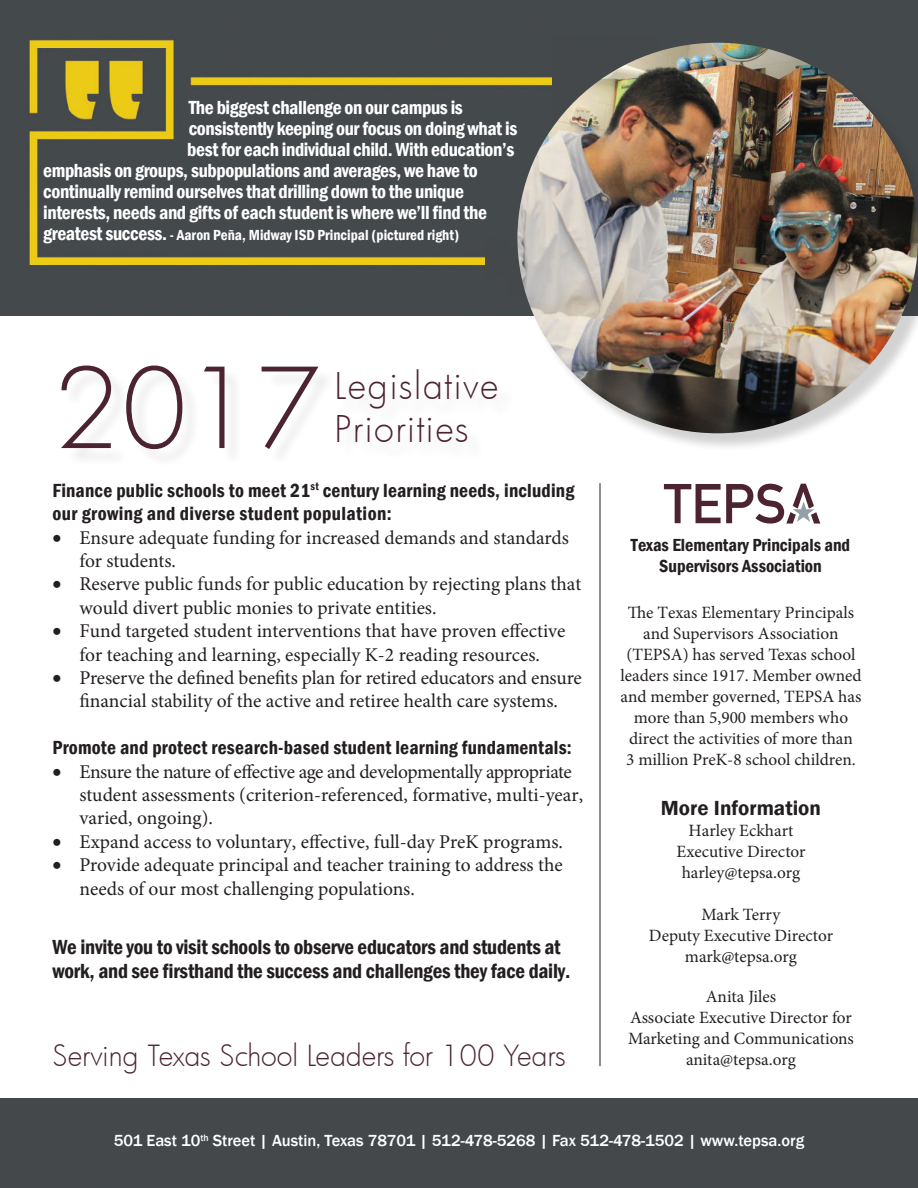
<style>
.page{position:relative;width:918px;height:1188px;background:#fff}
.page>*{position:absolute;margin:0;border:0;box-sizing:border-box;transform-origin:0 0}
.t1{font:300 108px "Futura";color:#4b2331}
.t2{font:300 36px/43.2px "Futura";letter-spacing:.04em;color:#4b2331}
.t3{font:300 28.5px "Futura";letter-spacing:-.005em;color:#4b2331}
.t4{font:600 condensed 21px/24px "Franklin Gothic";letter-spacing:-.01em;color:#231f20}
.t5{font:600 21px "Franklin Gothic";color:#231f20}
.t6{font:19.5px/23.4px "Minion Pro";color:#231f20}
.t7{font:600 condensed 19.5px "Franklin Gothic";letter-spacing:-.02em;color:#fff}
.t8{font:600 condensed 19.5px/23.4px "Franklin Gothic";letter-spacing:.01em;color:#231f20}
.t9{font:600 condensed 18px/21.6px "Franklin Gothic";color:#231f20;text-align:center}
.t10{font:17.25px/21px "Minion Pro";color:#231f20;text-align:center}
.t11{font:500 16.5px "Franklin Gothic";color:#fff}
.t12{font:600 condensed 15px "Franklin Gothic";color:#fff}
.s1{font-size:19.5px}
</style>
<div class="page">
<div style="left:0;top:1098px;width:918px;height:90px;background:#44484b"></div>
<div style="left:660px;top:27px;width:258px;height:16px;background:#44494c"></div>
<svg style="left:664px;top:484px;width:156px;height:40px"></svg>
<img style="left:0;top:27px;width:660px;height:289px">
<img style="left:553px;top:35px;width:104px;height:8px">
<div style="left:0;top:0;width:224px;height:27px;background:#44494c"></div>
<div style="left:224px;top:0;width:302px;height:27px;background:#44494c"></div>
<div style="left:526px;top:0;width:180px;height:27px;background:#44494c"></div>
<div style="left:706px;top:0;width:212px;height:27px;background:#44494c"></div>
<img style="left:507px;top:247px;width:10px;height:50px">
<div style="left:520px;top:45px;width:398px;height:407px;background:#231f20;opacity:.2"></div>
<img style="left:517px;top:43px;width:401px;height:390px">
<hr style="left:600px;top:483px;width:1px;height:583px;background:#231f20">
<img style="left:52px;top:56px;width:96px;height:70px">
<img style="left:486px;top:238px;width:21px;height:40px">
<p class="t7" style="left:189px;top:95px;width:276px">The biggest challenge on our campus is</p>
<p class="t7" style="left:189px;top:116px;width:330px">consistently keeping our focus on doing what is</p>
<p class="t7" style="left:187px;top:137px;width:329px">best for each individual child. With education’s</p>
<p class="t7" style="left:43px;top:158px;width:436px">emphasis on groups, subpopulations and averages, we have to</p>
<p class="t7" style="left:43px;top:179px;width:422px">continually remind ourselves that drilling down to the unique</p>
<p class="t7" style="left:43px;top:200px;width:445px">interests, needs and gifts of each student is where we’ll find the</p>
<p class="t12" style="left:43px;top:225px;width:417px"><span class="s1">greatest success.</span> - Aaron Peña, Midway ISD Principal (pictured right)</p>
<h1 class="t1" style="left:54px;top:336px;width:269px">2017</h1>
<h2 class="t2" style="left:334px;top:364px;width:166px">Legislative<br>Priorities</h2>
<p class="t8" style="left:52px;top:478px;width:523px">Finance public schools to meet 21<sup>st</sup> century learning needs, including our growing and diverse student population:</p>
<p class="t6" style="left:80px;top:526px;width:491px;text-indent:-27px">• Ensure adequate funding for increased demands and standards for students.</p>
<p class="t6" style="left:80px;top:573px;width:503px;text-indent:-27px">• Reserve public funds for public education by rejecting plans that would divert public monies to private entities.</p>
<p class="t6" style="left:53px;top:619px;width:515px;text-align:center">• Fund targeted student interventions that have proven effective for teaching and learning, especially K-2 reading resources.</p>
<p class="t6" style="left:53px;top:666px;width:531px;text-align:center">• Preserve the defined benefits plan for retired educators and ensure financial stability of the active and retiree health care systems.</p>
<p class="t8" style="left:53px;top:736px;width:521px">Promote and protect research-based student learning fundamentals:</p>
<p class="t6" style="left:80px;top:760px;width:505px;text-indent:-27px">• Ensure the nature of effective age and developmentally appropriate student assessments (criterion-referenced, formative, multi-year, varied, ongoing).</p>
<p class="t6" style="left:53px;top:830px;width:512px">• Expand access to voluntary, effective, full-day PreK programs.</p>
<p class="t6" style="left:80px;top:853px;width:485px;text-indent:-27px">• Provide adequate principal and teacher training to address the needs of our most challenging populations.</p>
<p class="t4" style="left:52px;top:935px;width:520px">We invite you to visit schools to observe educators and students at work, and see firsthand the success and challenges they face daily.</p>
<h3 class="t3" style="left:52px;top:1037px;width:515px">Serving Texas School Leaders for 100 Years</h3>
<p class="t9" style="left:631px;top:534px;width:221px">Texas Elementary Principals and<br>Supervisors Association</p>
<p class="t10" style="left:620px;top:602px;width:243px">The Texas Elementary Principals and Supervisors Association (TEPSA) has served Texas school leaders since 1917. Member owned and member governed, TEPSA has more than 5,900 members who direct the activities of more than<br>3 million PreK-8 school children.</p>
<p class="t5" style="left:661px;top:795px;width:162px">More Information</p>
<p class="t10" style="left:676px;top:820px;width:131px">Harley Eckhart<br>Executive Director harley@tepsa.org</p>
<p class="t10" style="left:649px;top:904px;width:186px">Mark Terry<br>Deputy Executive Director mark@tepsa.org</p>
<p class="t10" style="left:628px;top:986px;width:227px">Anita Jiles<br>Associate Executive Director for<br>Marketing and Communications anita@tepsa.org</p>
<p class="t11" style="left:114px;top:1130px;width:692px">501 East 10<sup>th</sup> Street | Austin, Texas 78701 | 512-478-5268 | Fax 512-478-1502 | www.tepsa.org</p>
</div>
